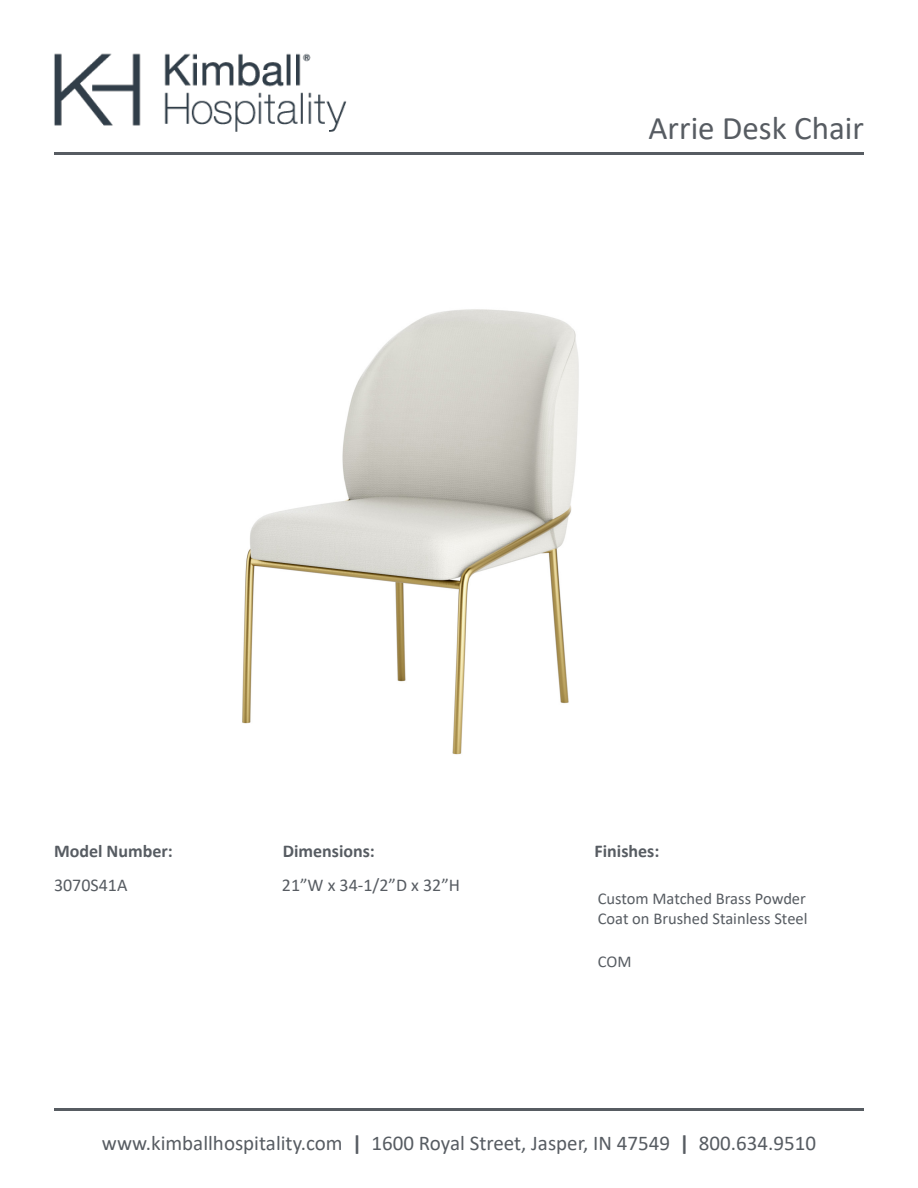
<style>
.page{position:relative;width:918px;height:1188px;background:#fff}
.page>*{position:absolute;margin:0;border:0;box-sizing:border-box;transform-origin:0 0}
.t1{font:33px "Calibri";color:#575c62}
.t2{font:21px "Calibri";color:#575c62}
.t3{font:700 18px "Calibri";color:#575c62}
.t4{font:18px "Calibri";color:#575c62}
.t5{font:16.5px/19.8px "Calibri";color:#575c62}
.s1{font-weight:700}
</style>
<div class="page">
<img style="left:54px;top:53px;width:293px;height:79px">
<hr style="left:54px;top:1108px;width:810px;height:3px;background:#575c62">
<hr style="left:54px;top:152px;width:810px;height:3px;background:#575c62">
<img style="left:242px;top:309px;width:337px;height:446px">
<p class="t1" style="left:649px;top:105px;width:217px">Arrie Desk Chair</p>
<p class="t3" style="left:54px;top:839px;width:120px">Model Number:</p>
<p class="t3" style="left:283px;top:839px;width:94px">Dimensions:</p>
<p class="t3" style="left:595px;top:839px;width:66px">Finishes:</p>
<p class="t4" style="left:54px;top:872px;width:75px">3070S41A</p>
<p class="t4" style="left:282px;top:872px;width:180px">21”W x 34-1/2”D x 32”H</p>
<p class="t5" style="left:598px;top:888px;width:211px">Custom Matched Brass Powder<br>Coat on Brushed Stainless Steel</p>
<p class="t5" style="left:598px;top:951px;width:35px">COM</p>
<p class="t2" style="left:102px;top:1128px;width:716px">www.kimballhospitality.com <span class="s1">|</span> 1600 Royal Street, Jasper, IN 47549 <span class="s1">|</span> 800.634.9510</p>
</div>
